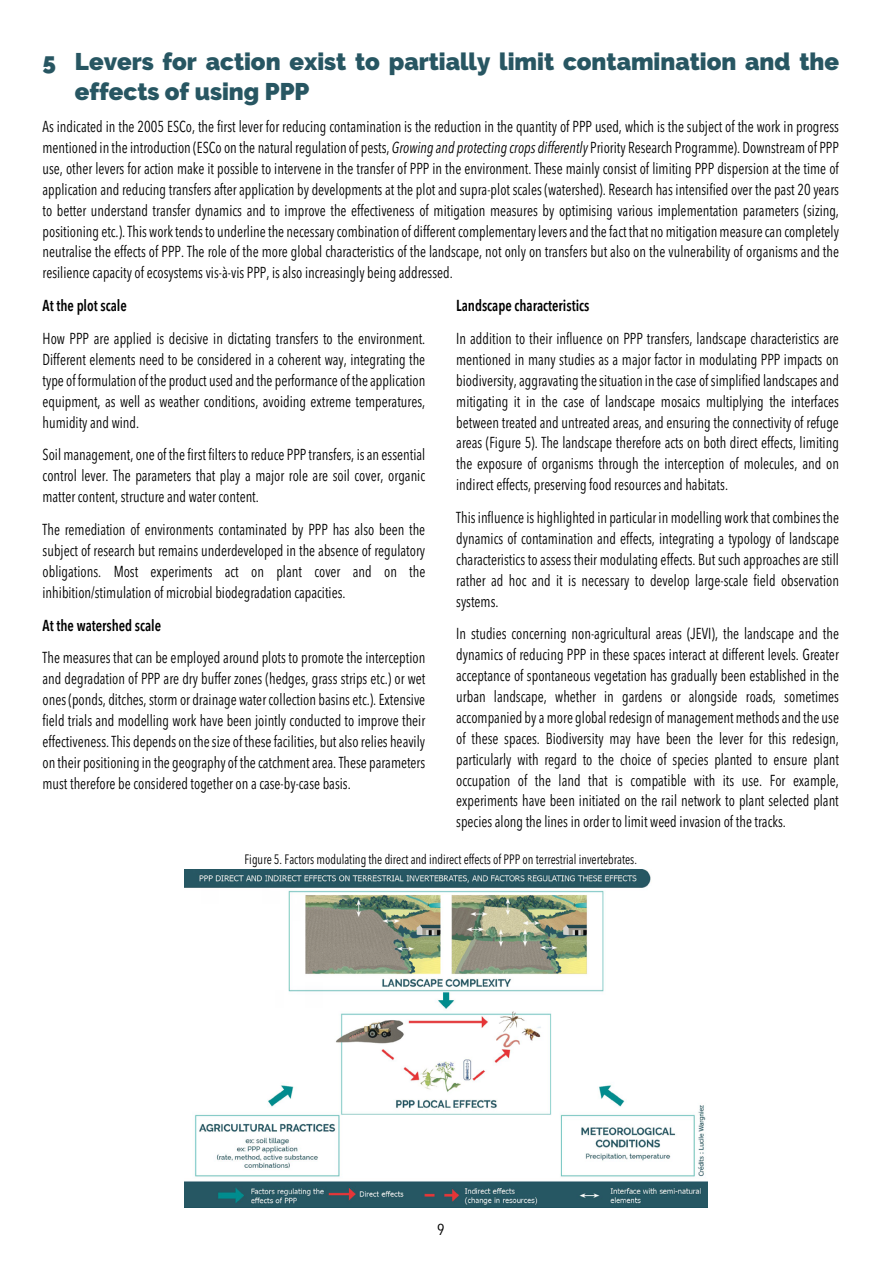
<style>
.page{position:relative;width:893px;height:1263px;background:#fff}
.page>*{position:absolute;margin:0;border:0;box-sizing:border-box;transform-origin:0 0}
.t1{font:900 24px/30.5px "Raleway";color:#275662}
.t2{font:condensed 15.75px/20.9px "Avenir Next LT Pro";color:#000;text-align:justify;scale:.9 1}
.t3{font:600 condensed 15.75px "Avenir Next LT Pro";letter-spacing:-.005em;color:#000;scale:.9 1}
.t4{font:condensed 15.75px "Avenir Next LT Pro";color:#000}
.t5{font:condensed 13.5px "Avenir Next LT Pro";color:#000;scale:.9 1}
.s1{font-style:italic}
</style>
<div class="page">
<img style="left:185px;top:870px;width:522px;height:338px">
<h1 class="t1" style="left:75px;top:46px;width:765px;text-indent:-32px">5 Levers for action exist to partially limit contamination and the effects of using PPP</h1>
<p class="t2" style="left:43px;top:116px;width:887px">As indicated in the 2005 ESCo, the first lever for reducing contamination is the reduction in the quantity of PPP used, which is the subject of the work in progress mentioned in the introduction (ESCo on the natural regulation of pests, <span class="s1">Growing and protecting crops differently</span> Priority Research Programme). Downstream of PPP use, other levers for action make it possible to intervene in the transfer of PPP in the environment. These mainly consist of limiting PPP dispersion at the time of application and reducing transfers after application by developments at the plot and supra-plot scales (watershed). Research has intensified over the past 20 years to better understand transfer dynamics and to improve the effectiveness of mitigation measures by optimising various implementation parameters (sizing, positioning etc.). This work tends to underline the necessary combination of different complementary levers and the fact that no mitigation measure can completely neutralise the effects of PPP. The role of the more global characteristics of the landscape, not only on transfers but also on the vulnerability of organisms and the resilience capacity of ecosystems vis-à-vis PPP, is also increasingly being addressed.</p>
<p class="t3" style="left:43px;top:296px;width:95px">At the plot scale</p>
<p class="t2" style="left:43px;top:328px;width:427px">How PPP are applied is decisive in dictating transfers to the environment.<br>Different elements need to be considered in a coherent way, integrating the type of formulation of the product used and the performance of the application equipment, as well as weather conditions, avoiding extreme temperatures, humidity and wind.</p>
<p class="t2" style="left:43px;top:444px;width:427px">Soil management, one of the first filters to reduce PPP transfers, is an essential control lever. The parameters that play a major role are soil cover, organic matter content, structure and water content.</p>
<p class="t2" style="left:43px;top:519px;width:427px">The remediation of environments contaminated by PPP has also been the subject of research but remains underdeveloped in the absence of regulatory obligations. Most experiments act on plant cover and on the inhibition/stimulation of microbial biodegradation capacities.</p>
<p class="t3" style="left:43px;top:615px;width:133px">At the watershed scale</p>
<p class="t2" style="left:43px;top:647px;width:427px">The measures that can be employed around plots to promote the interception and degradation of PPP are dry buffer zones (hedges, grass strips etc.) or wet ones (ponds, ditches, storm or drainage water collection basins etc.). Extensive field trials and modelling work have been jointly conducted to improve their effectiveness. This depends on the size of these facilities, but also relies heavily on their positioning in the geography of the catchment area. These parameters must therefore be considered together on a case-by-case basis.</p>
<p class="t3" style="left:456px;top:296px;width:150px">Landscape characteristics</p>
<p class="t2" style="left:456px;top:328px;width:427px">In addition to their influence on PPP transfers, landscape characteristics are mentioned in many studies as a major factor in modulating PPP impacts on biodiversity, aggravating the situation in the case of simplified landscapes and mitigating it in the case of landscape mosaics multiplying the interfaces between treated and untreated areas, and ensuring the connectivity of refuge areas (Figure 5). The landscape therefore acts on both direct effects, limiting the exposure of organisms through the interception of molecules, and on indirect effects, preserving food resources and habitats.</p>
<p class="t2" style="left:456px;top:507px;width:427px">This influence is highlighted in particular in modelling work that combines the dynamics of contamination and effects, integrating a typology of landscape characteristics to assess their modulating effects. But such approaches are still rather ad hoc and it is necessary to develop large-scale field observation systems.</p>
<p class="t2" style="left:456px;top:623px;width:427px">In studies concerning non-agricultural areas (JEVI), the landscape and the dynamics of reducing PPP in these spaces interact at different levels. Greater acceptance of spontaneous vegetation has gradually been established in the urban landscape, whether in gardens or alongside roads, sometimes accompanied by a more global redesign of management methods and the use of these spaces. Biodiversity may have been the lever for this redesign, particularly with regard to the choice of species planted to ensure plant occupation of the land that is compatible with its use. For example, experiments have been initiated on the rail network to plant selected plant species along the lines in order to limit weed invasion of the tracks.</p>
<p class="t5" style="left:245px;top:851px;width:438px">Figure 5. Factors modulating the direct and indirect effects of PPP on terrestrial invertebrates.</p>
<p class="t4" style="left:437px;top:1220px;width:9px">9</p>
</div>
